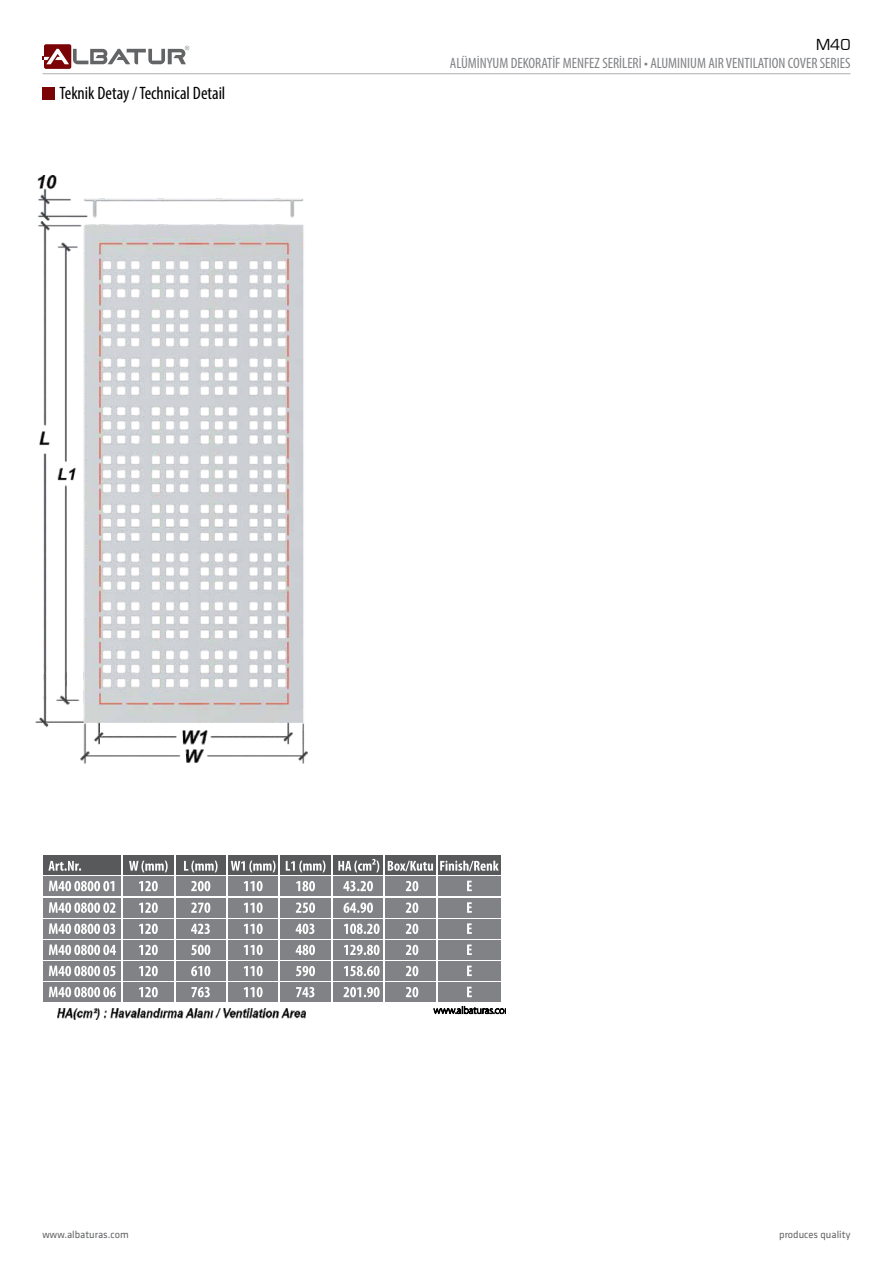
<style>
.page{position:relative;width:893px;height:1263px;background:#fff}
.page>*{position:absolute;margin:0;border:0;box-sizing:border-box;transform-origin:0 0}
.t1{font:condensed 18px "Myriad Pro";color:#000}
.t2{font:16.5px "Eurostile";color:#000}
.t3{font:condensed 15px "Myriad Pro";color:#808285}
.t4{font:10.5px "Klavika";color:#636466}
</style>
<div class="page">
<hr style="left:43px;top:73px;width:807px;height:1px;background:#acaeb1">
<div style="left:44px;top:44px;width:27px;height:25px;background:#7a0306;border-radius:2px"></div>
<svg style="left:43px;top:46px;width:146px;height:18px"></svg>
<div style="left:43px;top:87px;width:12px;height:13px;background:#7a0306"></div>
<img style="left:36px;top:175px;width:272px;height:589px">
<img style="left:58px;top:1009px;width:248px;height:10px">
<svg style="left:433px;top:1006px;width:73px;height:8px"></svg>
<div style="left:43px;top:856px;width:458px;height:19px;background:#58595b"></div>
<div style="left:43px;top:876px;width:458px;height:20px;background:#808285"></div>
<div style="left:43px;top:898px;width:458px;height:19px;background:#808285"></div>
<div style="left:43px;top:919px;width:458px;height:19px;background:#808285"></div>
<div style="left:43px;top:940px;width:458px;height:19px;background:#808285"></div>
<div style="left:43px;top:961px;width:458px;height:20px;background:#808285"></div>
<div style="left:43px;top:982px;width:458px;height:20px;background:#808285"></div>
<svg style="left:48px;top:861px;width:33px;height:10px"></svg>
<svg style="left:129px;top:861px;width:39px;height:11px"></svg>
<svg style="left:184px;top:861px;width:34px;height:11px"></svg>
<svg style="left:231px;top:861px;width:45px;height:11px"></svg>
<svg style="left:286px;top:861px;width:39px;height:11px"></svg>
<svg style="left:338px;top:859px;width:41px;height:13px"></svg>
<svg style="left:388px;top:861px;width:45px;height:10px"></svg>
<svg style="left:440px;top:861px;width:59px;height:10px"></svg>
<hr style="left:121px;top:856px;width:2px;height:146px;background:#fff">
<hr style="left:174px;top:856px;width:1px;height:146px;background:#fff">
<hr style="left:226px;top:856px;width:2px;height:146px;background:#fff">
<hr style="left:279px;top:856px;width:1px;height:146px;background:#fff">
<hr style="left:331px;top:856px;width:1px;height:146px;background:#fff">
<hr style="left:383px;top:856px;width:2px;height:146px;background:#fff">
<hr style="left:436px;top:856px;width:1px;height:146px;background:#fff">
<svg style="left:49px;top:881px;width:65px;height:10px"></svg>
<svg style="left:139px;top:881px;width:19px;height:10px"></svg>
<svg style="left:191px;top:881px;width:19px;height:10px"></svg>
<svg style="left:244px;top:881px;width:19px;height:10px"></svg>
<svg style="left:296px;top:881px;width:19px;height:10px"></svg>
<svg style="left:343px;top:881px;width:30px;height:10px"></svg>
<svg style="left:406px;top:881px;width:12px;height:10px"></svg>
<svg style="left:467px;top:881px;width:5px;height:10px"></svg>
<svg style="left:49px;top:902px;width:66px;height:11px"></svg>
<svg style="left:139px;top:902px;width:19px;height:11px"></svg>
<svg style="left:191px;top:902px;width:19px;height:11px"></svg>
<svg style="left:244px;top:902px;width:19px;height:11px"></svg>
<svg style="left:296px;top:902px;width:19px;height:11px"></svg>
<svg style="left:343px;top:902px;width:30px;height:11px"></svg>
<svg style="left:406px;top:902px;width:12px;height:11px"></svg>
<svg style="left:467px;top:902px;width:5px;height:11px"></svg>
<svg style="left:49px;top:923px;width:66px;height:11px"></svg>
<svg style="left:139px;top:924px;width:19px;height:10px"></svg>
<svg style="left:191px;top:924px;width:19px;height:10px"></svg>
<svg style="left:244px;top:924px;width:19px;height:10px"></svg>
<svg style="left:296px;top:924px;width:18px;height:10px"></svg>
<svg style="left:344px;top:924px;width:36px;height:10px"></svg>
<svg style="left:406px;top:924px;width:12px;height:10px"></svg>
<svg style="left:467px;top:923px;width:5px;height:11px"></svg>
<svg style="left:49px;top:944px;width:67px;height:11px"></svg>
<svg style="left:139px;top:945px;width:19px;height:10px"></svg>
<svg style="left:191px;top:945px;width:19px;height:10px"></svg>
<svg style="left:244px;top:945px;width:19px;height:10px"></svg>
<svg style="left:296px;top:945px;width:19px;height:10px"></svg>
<svg style="left:344px;top:945px;width:36px;height:10px"></svg>
<svg style="left:406px;top:945px;width:12px;height:10px"></svg>
<svg style="left:467px;top:944px;width:5px;height:11px"></svg>
<svg style="left:49px;top:965px;width:66px;height:11px"></svg>
<svg style="left:139px;top:966px;width:19px;height:10px"></svg>
<svg style="left:191px;top:966px;width:19px;height:10px"></svg>
<svg style="left:244px;top:966px;width:19px;height:10px"></svg>
<svg style="left:296px;top:966px;width:19px;height:10px"></svg>
<svg style="left:344px;top:966px;width:36px;height:10px"></svg>
<svg style="left:406px;top:966px;width:12px;height:10px"></svg>
<svg style="left:467px;top:965px;width:5px;height:11px"></svg>
<svg style="left:49px;top:987px;width:67px;height:10px"></svg>
<svg style="left:139px;top:987px;width:19px;height:10px"></svg>
<svg style="left:191px;top:987px;width:19px;height:10px"></svg>
<svg style="left:244px;top:987px;width:19px;height:10px"></svg>
<svg style="left:296px;top:987px;width:18px;height:10px"></svg>
<svg style="left:344px;top:987px;width:36px;height:10px"></svg>
<svg style="left:406px;top:987px;width:12px;height:10px"></svg>
<svg style="left:467px;top:987px;width:5px;height:10px"></svg>
<p class="t1" style="left:60px;top:82px;width:167px">Teknik Detay / Technical Detail</p>
<p class="t2" style="left:816px;top:36px;width:36px">M40</p>
<p class="t3" style="left:450px;top:54px;width:402px">ALÜMİNYUM DEKORATİF MENFEZ SERİLERİ • ALUMINIUM AIR VENTILATION COVER SERIES</p>
<p class="t4" style="left:43px;top:1228px;width:88px">www.albaturas.com</p>
<p class="t4" style="left:779px;top:1228px;width:73px">produces quality</p>
</div>
